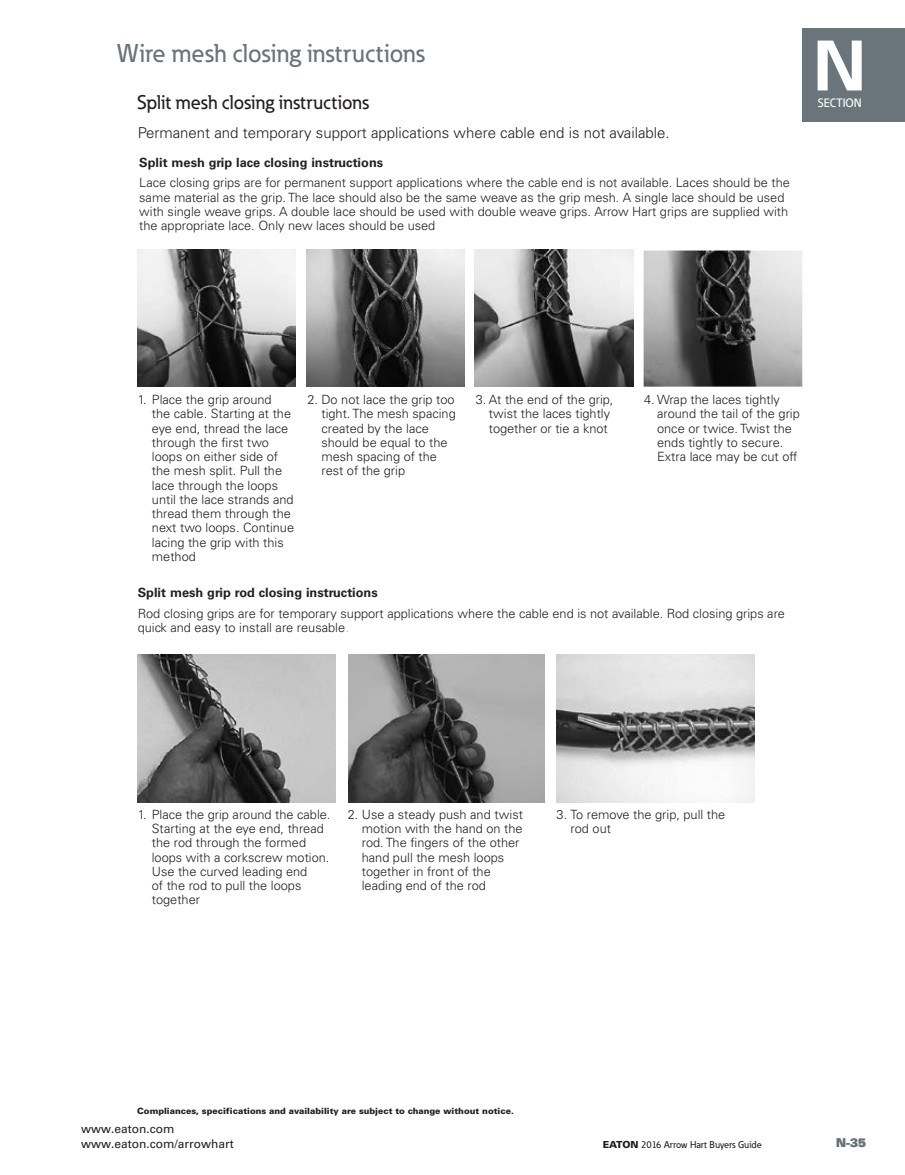
<style>
.page{position:relative;width:905px;height:1175px;background:#fff}
.page>*{position:absolute;margin:0;border:0;box-sizing:border-box;transform-origin:0 0}
.t1{font:700 69px "Univers LT Std";color:#fff}
.t2{font:500 25.5px "Eaton";letter-spacing:.01em;color:#6a747b}
.t3{font:500 19.5px "Eaton";letter-spacing:.005em;color:#231f20}
.t4{font:300 15px "Univers LT Std";color:#231f20}
.t5{font:300 12.75px/14.2px "Univers LT Std";color:#231f20}
.t6{font:700 12.75px "Univers LT Std";color:#231f20}
.t7{font:12px/14.4px "Univers LT Std";color:#231f20}
.t8{font:500 12px "Eaton";color:#fff}
.t9{font:900 12px "Univers LT Std";color:#6a747b}
.t10{font:500 9.75px "Eaton";color:#231f20}
.t11{font:900 8.7px "Univers LT Std";color:#231f20}
.s1{font-family:"Univers LT Std";font-weight:900}
</style>
<div class="page">
<div style="left:802px;top:28px;width:102px;height:93px;background:#6a747b"></div>
<img style="left:137px;top:250px;width:159px;height:136px">
<img style="left:306px;top:250px;width:159px;height:136px">
<img style="left:474px;top:250px;width:159px;height:137px">
<img style="left:643px;top:250px;width:159px;height:137px">
<img style="left:138px;top:654px;width:197px;height:149px">
<img style="left:348px;top:654px;width:196px;height:149px">
<img style="left:557px;top:654px;width:197px;height:149px">
<h2 class="t2" style="left:117px;top:37px;width:309px">Wire mesh closing instructions</h2>
<h3 class="t3" style="left:137px;top:90px;width:233px">Split mesh closing instructions</h3>
<p class="t4" style="left:138px;top:123px;width:533px">Permanent and temporary support applications where cable end is not available.</p>
<p class="t6" style="left:139px;top:155px;width:245px">Split mesh grip lace closing instructions</p>
<p class="t5" style="left:139px;top:176px;width:652px">Lace closing grips are for permanent support applications where the cable end is not available. Laces should be the same material as the grip. The lace should also be the same weave as the grip mesh. A single lace should be used with single weave grips. A double lace should be used with double weave grips. Arrow Hart grips are supplied with the appropriate lace. Only new laces should be used</p>
<h1 class="t1" style="left:812px;top:26px;width:55px">N</h1>
<p class="t8" style="left:817px;top:95px;width:45px">SECTION</p>
<p class="t5" style="left:152px;top:392px;width:144px;text-indent:-14px">1. Place the grip around<br>the cable. Starting at the eye end, thread the lace through the first two loops on either side of the mesh split. Pull the lace through the loops until the lace strands and thread them through the next two loops. Continue lacing the grip with this method</p>
<p class="t5" style="left:321px;top:392px;width:136px;text-indent:-14px">2. Do not lace the grip too tight. The mesh spacing created by the lace should be equal to the mesh spacing of the rest of the grip</p>
<p class="t5" style="left:488px;top:392px;width:126px;text-indent:-13px">3. At the end of the grip, twist the laces tightly together or tie a knot</p>
<p class="t5" style="left:657px;top:392px;width:144px;text-indent:-13px">4. Wrap the laces tightly around the tail of the grip once or twice. Twist the ends tightly to secure.<br>Extra lace may be cut off</p>
<p class="t6" style="left:138px;top:585px;width:241px">Split mesh grip rod closing instructions</p>
<p class="t5" style="left:138px;top:606px;width:648px">Rod closing grips are for temporary support applications where the cable end is not available. Rod closing grips are quick and easy to install are reusable.</p>
<p class="t5" style="left:152px;top:807px;width:180px;text-indent:-14px">1. Place the grip around the cable.<br>Starting at the eye end, thread the rod through the formed loops with a corkscrew motion.<br>Use the curved leading end<br>of the rod to pull the loops together</p>
<p class="t5" style="left:362px;top:807px;width:163px;text-indent:-14px">2. Use a steady push and twist motion with the hand on the rod. The fingers of the other hand pull the mesh loops together in front of the leading end of the rod</p>
<p class="t5" style="left:570px;top:807px;width:156px;text-indent:-14px">3. To remove the grip, pull the rod out</p>
<p class="t11" style="left:137px;top:1104px;width:378px">Compliances, specifications and availability are subject to change without notice.</p>
<p class="t7" style="left:81px;top:1122px;width:154px">www.eaton.com www.eaton.com/arrowhart</p>
<p class="t10" style="left:602px;top:1138px;width:160px"><span class="s1">EATON</span> 2016 Arrow Hart Buyers Guide</p>
<p class="t9" style="left:836px;top:1134px;width:31px">N-35</p>
</div>
